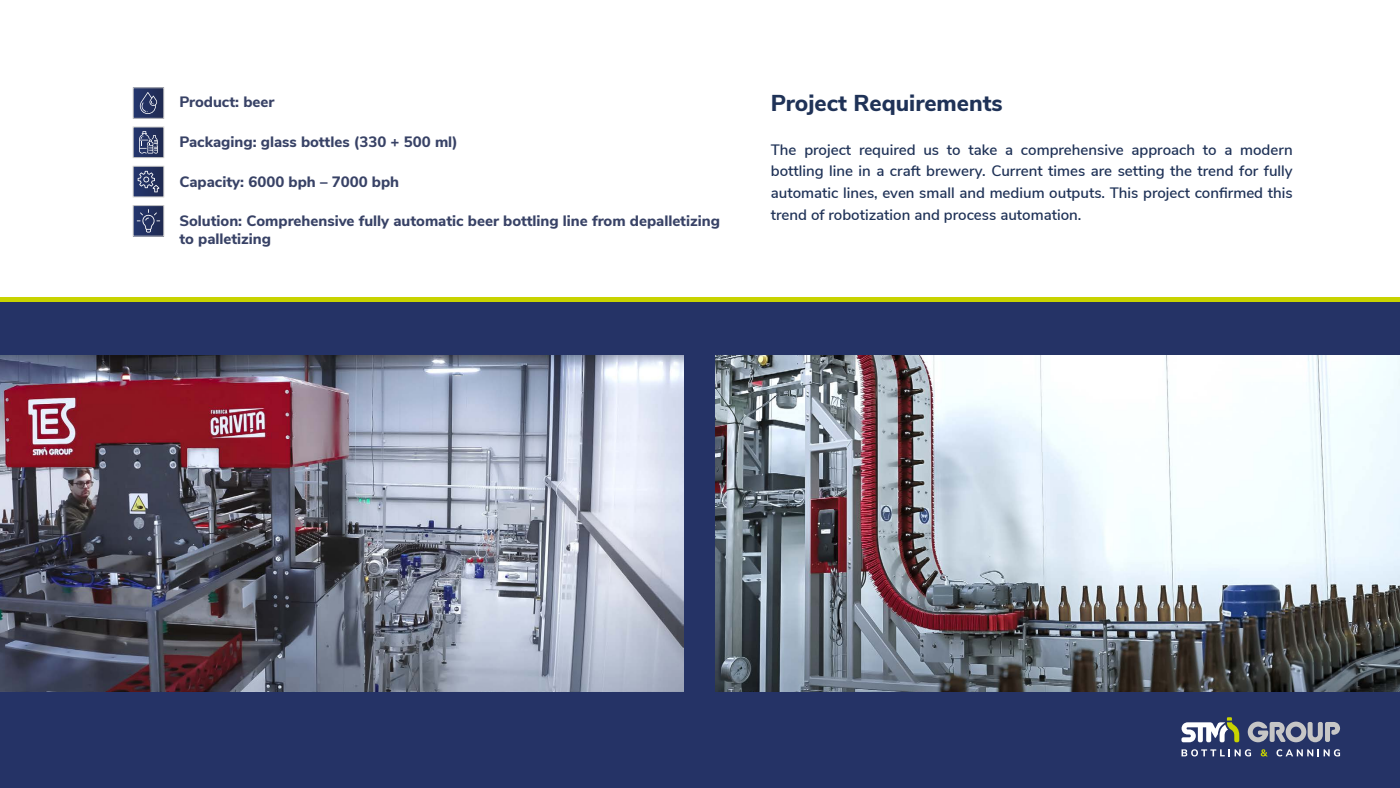
<style>
.page{position:relative;width:1400px;height:788px;background:#fff}
.page>*{position:absolute;margin:0;border:0;box-sizing:border-box;transform-origin:0 0}
.t1{font:800 22.93px "Nunito Sans";color:#1f3257}
.t2{font:600 15.05px/21.9px "Nunito Sans";color:#1f3257;text-align:justify}
.t3{font:800 14.96px/17.5px "Nunito Sans";color:#384266}
</style>
<div class="page">
<div style="left:0;top:302px;width:1400px;height:486px;background:#253366"></div>
<div style="left:0;top:297px;width:1400px;height:5px;background:#c8d300"></div>
<svg style="left:1248px;top:721px;width:92px;height:21px"></svg>
<svg style="left:1181px;top:717px;width:58px;height:25px"></svg>
<svg style="left:1182px;top:749px;width:69px;height:7px"></svg>
<svg style="left:1261px;top:749px;width:7px;height:7px"></svg>
<svg style="left:1277px;top:749px;width:63px;height:7px"></svg>
<svg style="left:135px;top:90px;width:27px;height:26px"></svg>
<div style="left:133px;top:88px;width:31px;height:30px;border:1px solid #cacaca"></div>
<svg style="left:140px;top:92px;width:17px;height:22px"></svg>
<svg style="left:135px;top:129px;width:27px;height:27px"></svg>
<div style="left:133px;top:127px;width:31px;height:31px;border:1px solid #cacaca"></div>
<svg style="left:139px;top:131px;width:19px;height:22px"></svg>
<svg style="left:135px;top:168px;width:27px;height:27px"></svg>
<div style="left:133px;top:166px;width:31px;height:31px;border:1px solid #cacaca"></div>
<svg style="left:138px;top:171px;width:21px;height:21px"></svg>
<svg style="left:135px;top:207px;width:27px;height:27px"></svg>
<div style="left:133px;top:205px;width:31px;height:31px;border:1px solid #cacaca"></div>
<svg style="left:137px;top:209px;width:23px;height:23px"></svg>
<img style="left:0;top:355px;width:683px;height:336px">
<img style="left:715px;top:355px;width:685px;height:336px">
<p class="t3" style="left:179px;top:93px;width:97px">Product: beer</p>
<p class="t3" style="left:179px;top:132px;width:280px">Packaging: glass bottles (330 + 500 ml)</p>
<p class="t3" style="left:179px;top:172px;width:221px">Capacity: 6000 bph – 7000 bph</p>
<p class="t3" style="left:179px;top:212px;width:542px">Solution: Comprehensive fully automatic beer bottling line from depalletizing to palletizing</p>
<h1 class="t1" style="left:771px;top:86px;width:233px">Project Requirements</h1>
<p class="t2" style="left:771px;top:137px;width:523px">The project required us to take a comprehensive approach to a modern bottling line in a craft brewery. Current times are setting the trend for fully automatic lines, even small and medium outputs. This project confirmed this trend of robotization and process automation.</p>
</div>
